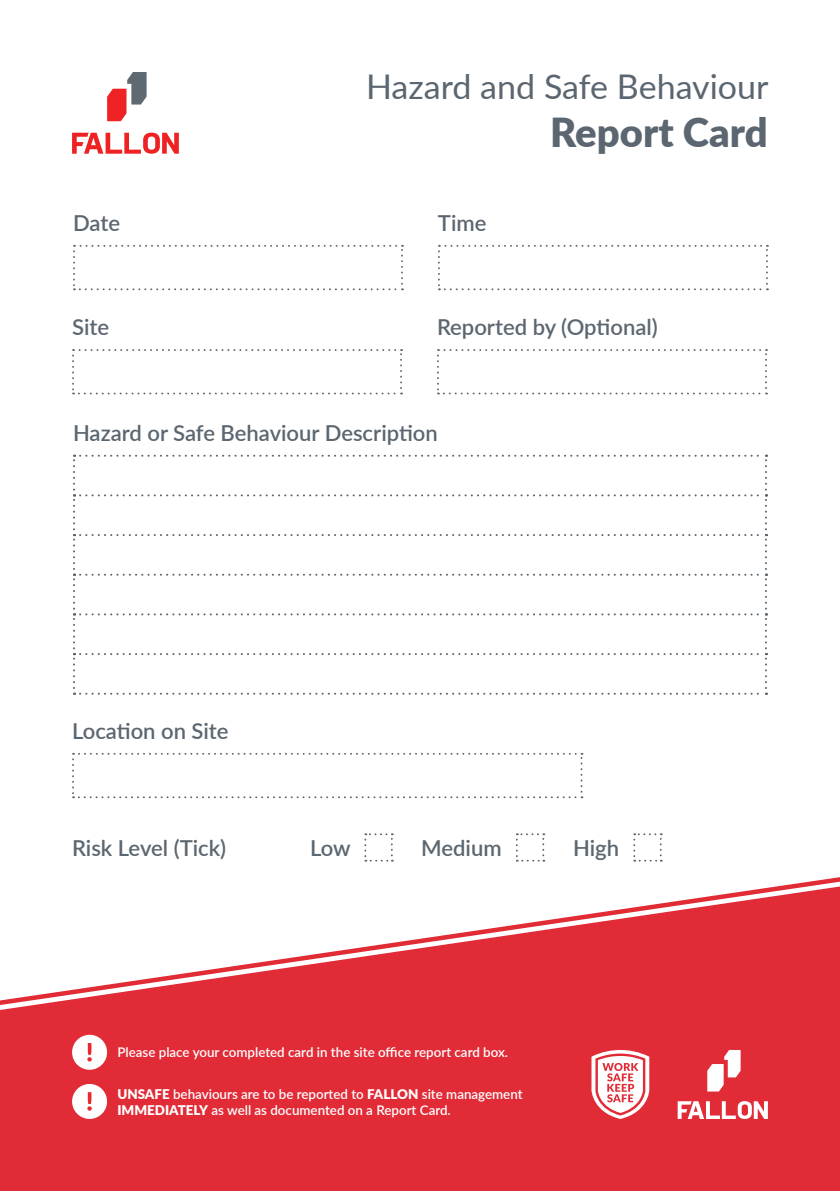
<style>
.page{position:relative;width:840px;height:1191px;background:#fff}
.page>*{position:absolute;margin:0;border:0;box-sizing:border-box;transform-origin:0 0}
.t1{font:900 40px "Lato";color:#5b6670}
.t2{font:34px "Lato";color:#5b6670}
.t3{font:600 22px "Lato";color:#5b6670}
.t4{font:600 13.4px/16px "Lato";color:#fff}
.s1{font-weight:900}
</style>
<div class="page">
<svg style="left:72px;top:133px;width:107px;height:21px"></svg>
<svg style="left:107px;top:72px;width:39px;height:49px"></svg>
<div style="left:0;top:1010px;width:839px;height:181px;background:#e12b37"></div>
<svg style="left:677px;top:1101px;width:90px;height:18px"></svg>
<svg style="left:707px;top:1050px;width:33px;height:41px"></svg>
<svg style="left:73px;top:245px;width:330px;height:45px"></svg>
<svg style="left:438px;top:245px;width:329px;height:45px"></svg>
<svg style="left:72px;top:349px;width:330px;height:45px"></svg>
<svg style="left:437px;top:349px;width:329px;height:45px"></svg>
<svg style="left:0;top:877px;width:839px;height:133px"></svg>
<svg style="left:72px;top:753px;width:510px;height:45px"></svg>
<svg style="left:73px;top:455px;width:693px;height:239px"></svg>
<svg style="left:364px;top:833px;width:28px;height:28px"></svg>
<svg style="left:516px;top:833px;width:28px;height:28px"></svg>
<svg style="left:633px;top:833px;width:28px;height:28px"></svg>
<div style="left:72px;top:1034px;width:35px;height:35px;background:#fff;border-radius:50%"></div>
<svg style="left:87px;top:1043px;width:5px;height:18px"></svg>
<svg style="left:591px;top:1050px;width:58px;height:69px"></svg>
<div style="left:72px;top:1084px;width:35px;height:35px;background:#fff;border-radius:50%"></div>
<svg style="left:87px;top:1092px;width:5px;height:18px"></svg>
<h2 class="t2" style="left:366px;top:63px;width:404px">Hazard and Safe Behaviour</h2>
<h1 class="t1" style="left:550px;top:103px;width:219px">Report Card</h1>
<h3 class="t3" style="left:73px;top:207px;width:49px">Date</h3>
<h3 class="t3" style="left:437px;top:207px;width:50px">Time</h3>
<h3 class="t3" style="left:72px;top:311px;width:39px">Site</h3>
<h3 class="t3" style="left:437px;top:311px;width:222px">Reported by (Optional)</h3>
<h3 class="t3" style="left:73px;top:416px;width:366px">Hazard or Safe Behaviour Description</h3>
<h3 class="t3" style="left:72px;top:714px;width:158px">Location on Site</h3>
<h3 class="t3" style="left:72px;top:832px;width:156px">Risk Level (Tick)</h3>
<h3 class="t3" style="left:310px;top:832px;width:42px">Low</h3>
<h3 class="t3" style="left:421px;top:832px;width:82px">Medium</h3>
<h3 class="t3" style="left:572px;top:832px;width:48px">High</h3>
<p class="t4" style="left:117px;top:1044px;width:392px">Please place your completed card in the site office report card box.</p>
<p class="t4" style="left:117px;top:1085px;width:406px"><span class="s1">UNSAFE</span> behaviours are to be reported to <span class="s1">FALLON</span> site management<br><span class="s1">IMMEDIATELY</span> as well as documented on a Report Card.</p>
</div>
